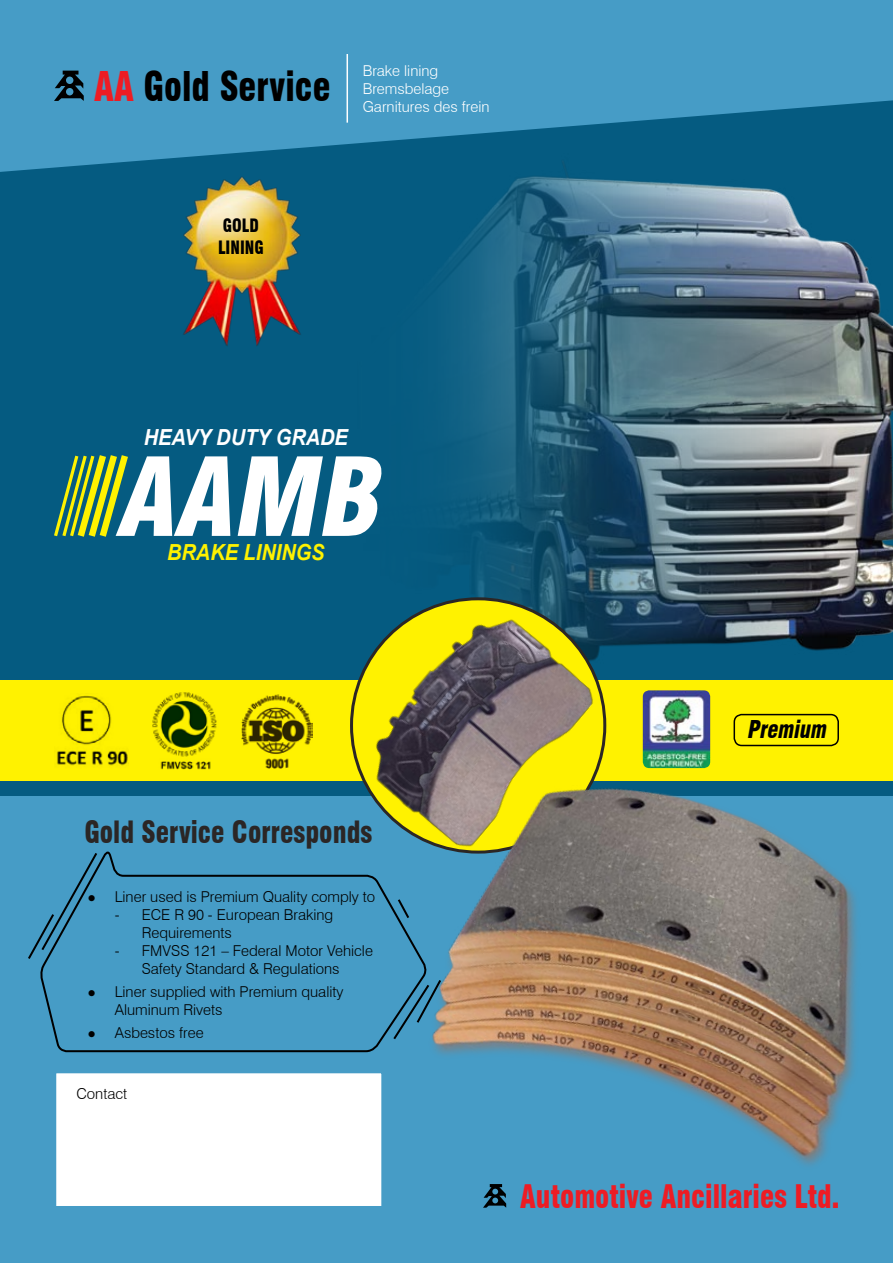
<style>
.page{position:relative;width:893px;height:1263px;background:#469cc6}
.page>*{position:absolute;margin:0;border:0;box-sizing:border-box;transform-origin:0 0}
.t1{font:italic 900 condensed 105.75px "Swiss 721 BT";color:#fff}
.t2{font:900 condensed 39.9px "Swiss 721 BT";color:#000;scale:.9 1}
.t3{font:900 condensed 31.65px "Swiss 721 BT";color:#ed1c24;scale:.9 1}
.t4{font:900 condensed 30px "Swiss 721 BT";color:#2b2625;scale:.9 1}
.t5{font:italic 900 condensed 24px "Swiss 721 BT";color:#000;scale:.9 1}
.t6{font:italic 700 22.2px "Arial";color:#fff;scale:.9 1}
.t7{font:italic 700 22.2px "Arial";color:#fff200;scale:.9 1}
.t8{font:900 condensed 18px/21.6px "Swiss 721 BT";color:#000;scale:.9 1}
.t9{font:300 15px/18px "Swiss 721 BT";color:#000}
.t10{font:300 15px/18px "Swiss 721 BT";color:#fff}
.s1{color:#ed1c24}
</style>
<div class="page">
<div style="left:0;top:0;width:893px;height:795px;background:#055b81"></div>
<div style="left:0;top:0;width:893px;height:172px;background:#469cc6"></div>
<svg style="left:483px;top:1206px;width:23px;height:2px"></svg>
<div style="left:53px;top:1070px;width:331px;height:139px;background:#fff;border:3px solid #469cc6"></div>
<img style="left:321px;top:102px;width:572px;height:549px">
<svg style="left:54px;top:71px;width:30px;height:30px"></svg>
<hr style="left:346px;top:54px;width:2px;height:69px;background:#fff">
<div style="left:0;top:680px;width:893px;height:100px;background:#fff200"></div>
<svg style="left:54px;top:455px;width:74px;height:82px"></svg>
<img style="left:57px;top:695px;width:72px;height:71px">
<img style="left:152px;top:692px;width:65px;height:78px">
<img style="left:241px;top:694px;width:72px;height:75px">
<div style="left:734px;top:714px;width:105px;height:32px;border:2px solid #000;border-radius:8px"></div>
<img style="left:183px;top:176px;width:118px;height:170px">
<svg style="left:40px;top:851px;width:356px;height:202px"></svg>
<svg style="left:396px;top:913px;width:2px;height:7px"></svg>
<svg style="left:391px;top:978px;width:7px;height:63px"></svg>
<img style="left:398px;top:733px;width:495px;height:473px">
<img style="left:347px;top:591px;width:221px;height:223px">
<img style="left:385px;top:623px;width:226px;height:240px">
<img style="left:643px;top:690px;width:67px;height:78px">
<svg style="left:28px;top:851px;width:78px;height:110px"></svg>
<h2 class="t2" style="left:94px;top:62px;width:264px"><span class="s1">AA</span> Gold Service</h2>
<p class="t10" style="left:363px;top:61px;width:128px">Brake lining<br>Bremsbelage<br>Garnitures des frein</p>
<p class="t8" style="left:218px;top:215px;width:52px">GOLD<br>LINING</p>
<h3 class="t6" style="left:144px;top:423px;width:228px">HEAVY DUTY GRADE</h3>
<h1 class="t1" style="left:115px;top:434px;width:286px">AAMB</h1>
<h3 class="t7" style="left:167px;top:537px;width:176px">BRAKE LININGS</h3>
<h3 class="t4" style="left:84px;top:814px;width:322px">Gold Service Corresponds</h3>
<p class="t9" style="left:88px;top:887px;width:289px">● Liner used is Premium Quality comply to</p>
<p class="t9" style="left:142px;top:905px;width:193px;text-indent:-27px">- ECE R 90 - European Braking<br>Requirements</p>
<p class="t9" style="left:115px;top:941px;width:260px;text-align:center">- FMVSS 121 – Federal Motor Vehicle<br>Safety Standard &amp; Regulations</p>
<p class="t9" style="left:115px;top:982px;width:230px;text-indent:-27px">● Liner supplied with Premium quality<br>Aluminum Rivets</p>
<p class="t9" style="left:88px;top:1024px;width:117px">● Asbestos free</p>
<p class="t9" style="left:76px;top:1084px;width:52px">Contact</p>
<h3 class="t5" style="left:747px;top:715px;width:95px">Premium</h3>
<h3 class="t3" style="left:520px;top:1178px;width:356px">Automotive Ancillaries Ltd.</h3>
</div>
